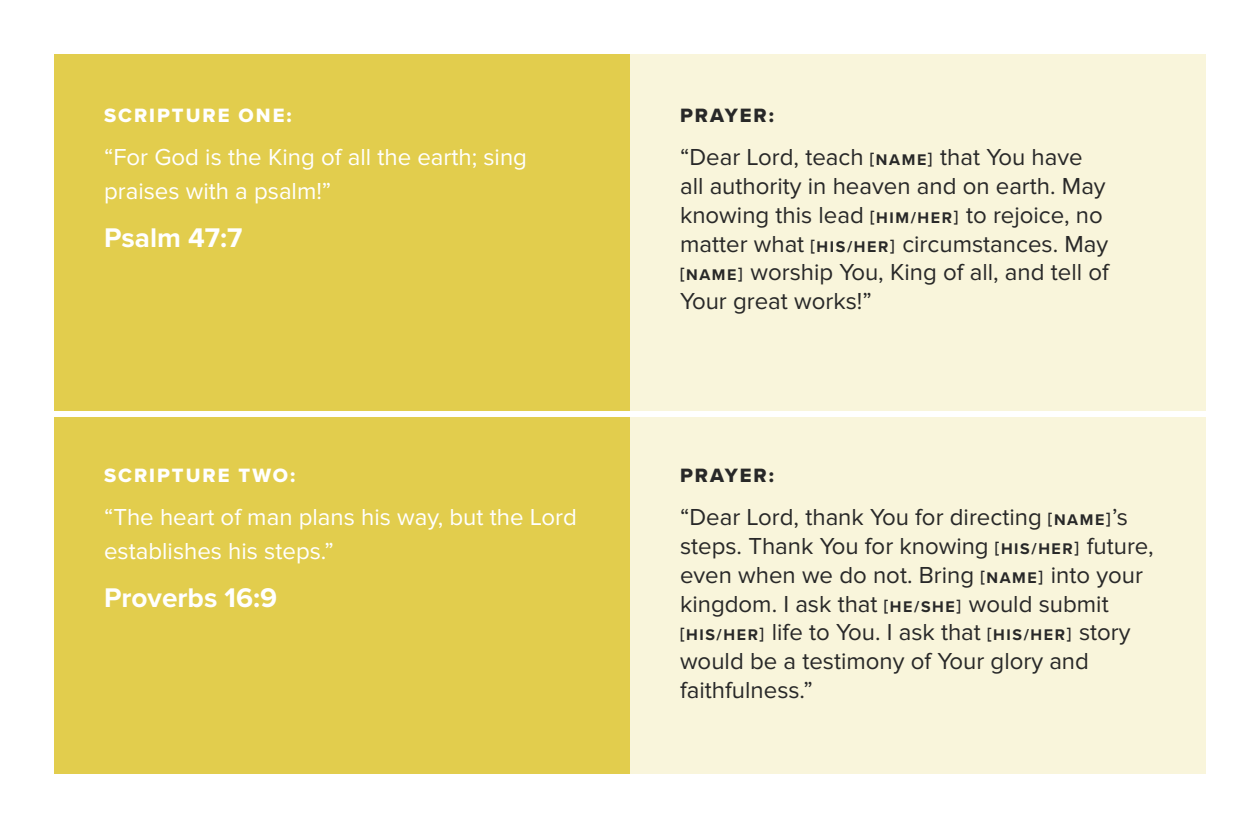
<style>
.page{position:relative;width:1260px;height:828px;background:#fff}
.page>*{position:absolute;margin:0;border:0;box-sizing:border-box;transform-origin:0 0}
.Basic_Truth_Label{font:700 28px "Proxima Nova";color:#fff}
.Basic_Truth_Label-2{font:24px/28.8px "Proxima Nova";color:#282828}
.Basic_Truth_Label-3{font:24px/33.6px "Proxima Nova";color:#fff}
.Basic_Truth_Label-4{font:20px "Proxima Nova Extrabld";letter-spacing:.1em;color:#fff}
.Basic_Truth_Label-5{font:20px "Proxima Nova Extrabld";letter-spacing:.1em;color:#282828}
.s1{font-weight:700;font-size:16px}
</style>
<div class="page">
<div style="left:54px;top:54px;width:1152px;height:720px;background:#e2cd4d"></div>
<div style="left:630px;top:54px;width:576px;height:360px;background:#f9f5db"></div>
<div style="left:630px;top:414px;width:576px;height:360px;background:#f9f5db"></div>
<div style="left:32px;top:411px;width:1228px;height:6px;background:#fff"></div>
<p class="Basic_Truth_Label-4" style="left:104px;top:100px;width:189px">SCRIPTURE ONE:</p>
<p class="Basic_Truth_Label-3" style="left:104px;top:141px;width:425px">“For God is the King of all the earth; sing praises with a psalm!”</p>
<p class="Basic_Truth_Label" style="left:104px;top:217px;width:140px">Psalm 47:7</p>
<p class="Basic_Truth_Label-4" style="left:104px;top:460px;width:193px">SCRIPTURE TWO:</p>
<p class="Basic_Truth_Label-3" style="left:104px;top:501px;width:474px">“The heart of man plans his way, but the Lord establishes his steps.”</p>
<p class="Basic_Truth_Label" style="left:104px;top:577px;width:175px">Proverbs 16:9</p>
<p class="Basic_Truth_Label-5" style="left:680px;top:100px;width:95px">PRAYER:</p>
<p class="Basic_Truth_Label-2" style="left:680px;top:143px;width:430px">“Dear Lord, teach <span class="s1">[NAME]</span> that You have all authority in heaven and on earth. May knowing this lead <span class="s1">[HIM/HER]</span> to rejoice, no matter what <span class="s1">[HIS/HER]</span> circumstances. May <span class="s1">[NAME]</span> worship You, King of all, and tell of Your great works!”</p>
<p class="Basic_Truth_Label-5" style="left:680px;top:460px;width:95px">PRAYER:</p>
<p class="Basic_Truth_Label-2" style="left:680px;top:503px;width:475px">“Dear Lord, thank You for directing <span class="s1">[NAME]</span>’s steps. Thank You for knowing <span class="s1">[HIS/HER]</span> future, even when we do not. Bring <span class="s1">[NAME]</span> into your kingdom. I ask that <span class="s1">[HE/SHE]</span> would submit <span class="s1">[HIS/HER]</span> life to You. I ask that <span class="s1">[HIS/HER]</span> story would be a testimony of Your glory and faithfulness.”</p>
</div>
